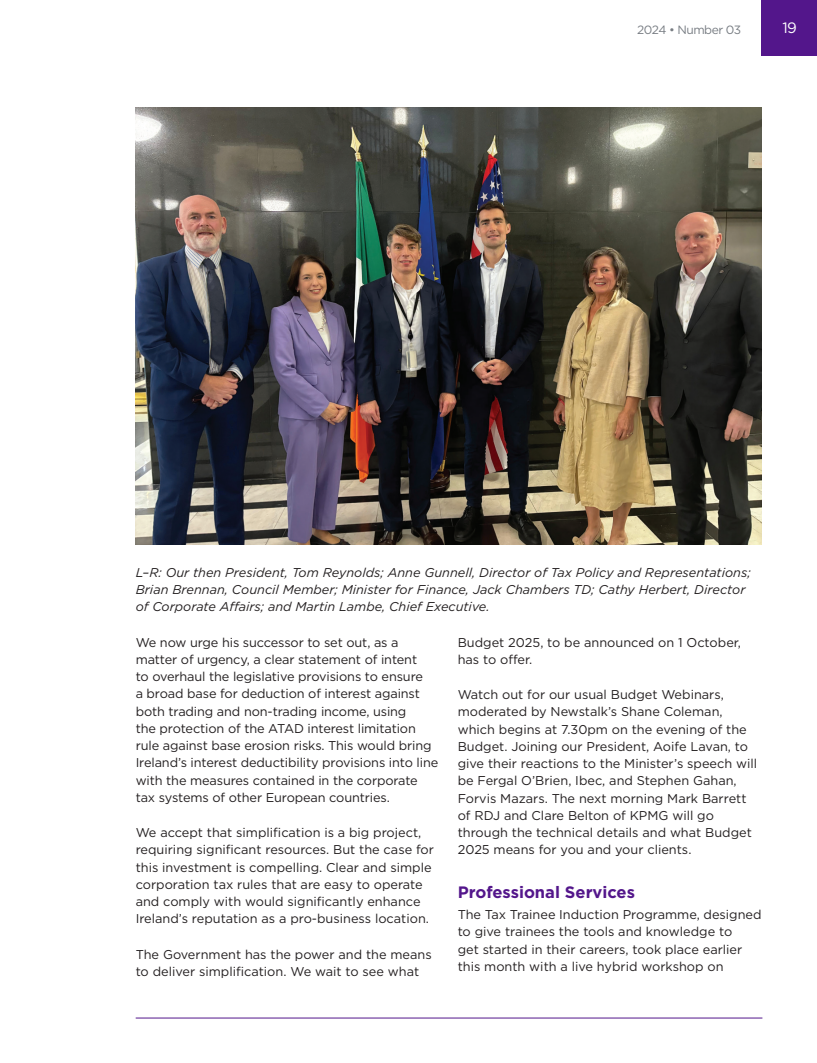
<style>
.page{position:relative;width:817px;height:1063px;background:#fff}
.page>*{position:absolute;margin:0;border:0;box-sizing:border-box;transform-origin:0 0}
.t1{font:700 16.5px "Gotham";color:#53168b}
.t2{font:15px "Gotham";color:#fff}
.TXT{font:12.75px/17.2px "Gotham";color:#231f20}
.TXT-2{font:italic 12.75px/17.2px "Gotham";color:#231f20}
.t3{font:12px "Gotham";letter-spacing:-.04em;color:#787d83}
</style>
<div class="page">
<div style="left:761px;top:0;width:55px;height:55px;background:#53168b"></div>
<hr style="left:136px;top:1018px;width:626px;height:1px;background:#53168b">
<img style="left:136px;top:108px;width:625px;height:437px">
<p class="t3" style="left:637px;top:22px;width:105px">2024 • Number 03</p>
<p class="t2" style="left:782px;top:18px;width:16px">19</p>
<p class="TXT-2" style="left:136px;top:563px;width:616px">L–R: Our then President, Tom Reynolds; Anne Gunnell, Director of Tax Policy and Representations;<br>Brian Brennan, Council Member; Minister for Finance, Jack Chambers TD; Cathy Herbert, Director of Corporate Affairs; and Martin Lambe, Chief Executive.</p>
<p class="TXT" style="left:136px;top:633px;width:304px">We now urge his successor to set out, as a matter of urgency, a clear statement of intent<br>to overhaul the legislative provisions to ensure<br>a broad base for deduction of interest against both trading and non-trading income, using<br>the protection of the ATAD interest limitation rule against base erosion risks. This would bring Ireland’s interest deductibility provisions into line with the measures contained in the corporate tax systems of other European countries.</p>
<p class="TXT" style="left:136px;top:824px;width:300px">We accept that simplification is a big project, requiring significant resources. But the case for this investment is compelling. Clear and simple corporation tax rules that are easy to operate and comply with would significantly enhance Ireland’s reputation as a pro-business location.</p>
<p class="TXT" style="left:136px;top:945px;width:297px">The Government has the power and the means to deliver simplification. We wait to see what</p>
<p class="TXT" style="left:457px;top:633px;width:285px">Budget 2025, to be announced on 1 October, has to offer.</p>
<p class="TXT" style="left:457px;top:686px;width:301px">Watch out for our usual Budget Webinars, moderated by Newstalk’s Shane Coleman, which begins at 7.30pm on the evening of the Budget. Joining our President, Aoife Lavan, to give their reactions to the Minister’s speech will be Fergal O’Brien, Ibec, and Stephen Gahan, Forvis Mazars. The next morning Mark Barrett of RDJ and Clare Belton of KPMG will go through the technical details and what Budget 2025 means for you and your clients.</p>
<h1 class="t1" style="left:457px;top:881px;width:179px">Professional Services</h1>
<p class="TXT" style="left:457px;top:906px;width:305px">The Tax Trainee Induction Programme, designed to give trainees the tools and knowledge to<br>get started in their careers, took place earlier this month with a live hybrid workshop on</p>
</div>
